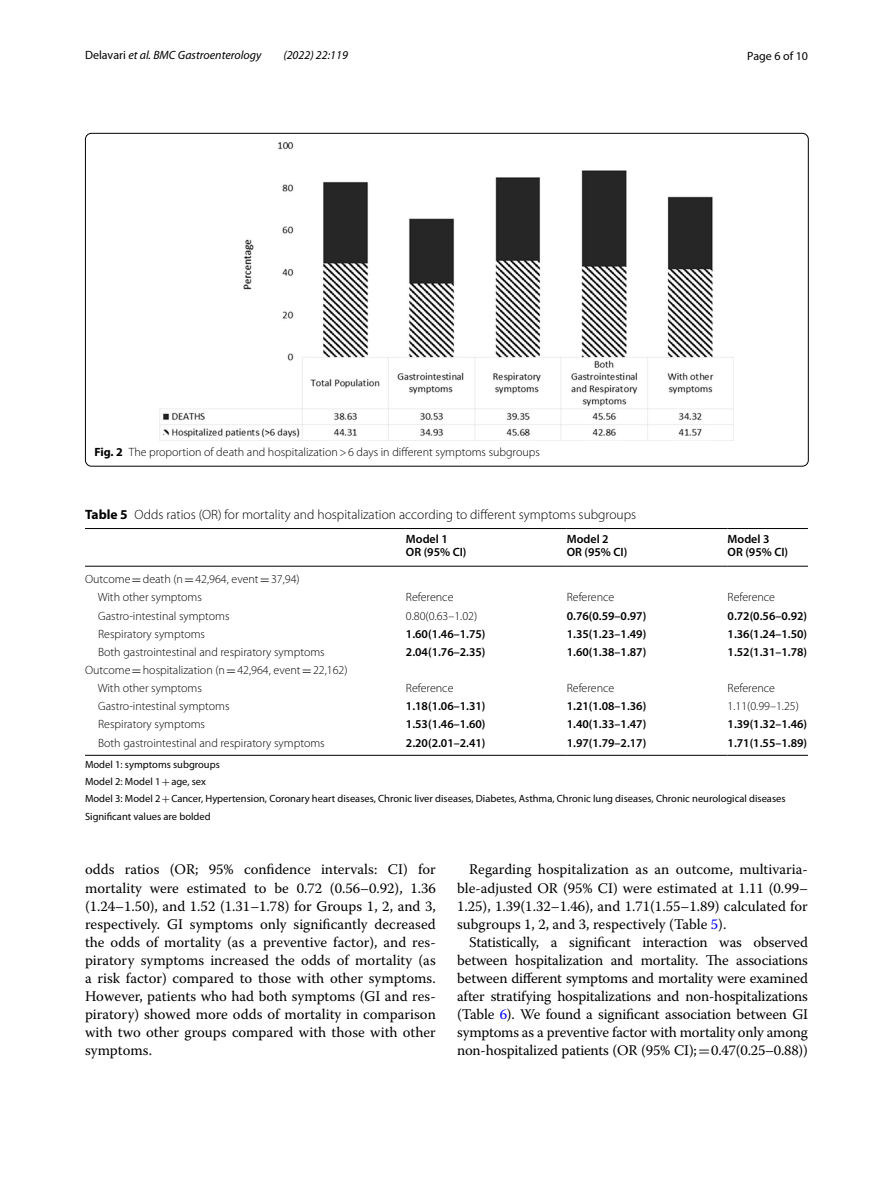
<style>
.page{position:relative;width:893px;height:1187px;background:#fff}
.page>*{position:absolute;margin:0;border:0;box-sizing:border-box;transform-origin:0 0}
.t1{font:14.7px/18px "Warnock Pro";color:#000;text-align:justify}
.t2{font:300 13.5px "Myriad Pro";color:#000}
.t3{font:300 12px/18.1px "Myriad Pro";color:#000}
.t4{font:600 12px/13.5px "Myriad Pro";color:#000}
.t5{font:italic 12px "Myriad Pro";color:#000}
.t6{font:12px "Myriad Pro";color:#000}
.t7{font:10.5px/17px "Myriad Pro";color:#000}
.s1{font-style:normal}
.s2{font-weight:700}
.s3{font-family:"MTSY";font-weight:400}
.s4{font-family:"MTSY"}
.s5{color:#00f}
</style>
<div class="page">
<img style="left:160px;top:142px;width:574px;height:299px">
<hr style="left:85px;top:528px;width:321px;height:1px;background:#000">
<hr style="left:85px;top:566px;width:321px;height:1px;background:#000">
<hr style="left:406px;top:528px;width:161px;height:1px;background:#000">
<hr style="left:406px;top:566px;width:161px;height:1px;background:#000">
<hr style="left:567px;top:528px;width:161px;height:1px;background:#000">
<hr style="left:567px;top:566px;width:161px;height:1px;background:#000">
<hr style="left:728px;top:528px;width:80px;height:1px;background:#000">
<hr style="left:728px;top:566px;width:80px;height:1px;background:#000">
<hr style="left:85px;top:755px;width:321px;height:1px;background:#000">
<hr style="left:406px;top:755px;width:161px;height:1px;background:#000">
<hr style="left:567px;top:755px;width:161px;height:1px;background:#000">
<hr style="left:728px;top:755px;width:80px;height:1px;background:#000">
<p class="t5" style="left:85px;top:48px;width:178px"><span class="s1">Delavari</span> et al. BMC Gastroenterology</p>
<p class="t5" style="left:283px;top:48px;width:66px">(2022) 22:119</p>
<p class="t6" style="left:747px;top:48px;width:62px">Page 6 of 10</p>
<p class="t3" style="left:94px;top:443px;width:447px"><span class="s2">Fig. 2</span> The proportion of death and hospitalization&gt;6 days in different symptoms subgroups</p>
<p class="t2" style="left:85px;top:506px;width:553px"><span class="s2">Table 5</span> Odds ratios (OR) for mortality and hospitalization according to different symptoms subgroups</p>
<p class="t3" style="left:98px;top:570px;width:203px;text-indent:-13px">Outcome<span class="s3">=</span>death (n<span class="s3">=</span>42,964, event<span class="s3">=</span>37,94)<br>With other symptoms</p>
<p class="t4" style="left:406px;top:532px;width:62px">Model 1<br>OR (95% CI)</p>
<p class="t4" style="left:567px;top:532px;width:62px">Model 2<br>OR (95% CI)</p>
<p class="t4" style="left:728px;top:532px;width:62px">Model 3<br>OR (95% CI)</p>
<p class="t3" style="left:406px;top:588px;width:49px">Reference</p>
<p class="t3" style="left:567px;top:588px;width:49px">Reference</p>
<p class="t3" style="left:728px;top:588px;width:49px">Reference</p>
<p class="t3" style="left:98px;top:606px;width:133px">Gastro-intestinal symptoms</p>
<p class="t3" style="left:406px;top:606px;width:73px">0.80(0.63–1.02)</p>
<p class="t4" style="left:567px;top:608px;width:81px">0.76(0.59–0.97)</p>
<p class="t4" style="left:728px;top:608px;width:81px">0.72(0.56–0.92)</p>
<p class="t3" style="left:98px;top:624px;width:108px">Respiratory symptoms</p>
<p class="t4" style="left:406px;top:626px;width:81px">1.60(1.46–1.75)</p>
<p class="t4" style="left:567px;top:626px;width:81px">1.35(1.23–1.49)</p>
<p class="t4" style="left:728px;top:626px;width:81px">1.36(1.24–1.50)</p>
<p class="t3" style="left:98px;top:643px;width:228px">Both gastrointestinal and respiratory symptoms</p>
<p class="t4" style="left:406px;top:644px;width:81px">2.04(1.76–2.35)</p>
<p class="t4" style="left:567px;top:644px;width:81px">1.60(1.38–1.87)</p>
<p class="t4" style="left:728px;top:644px;width:81px">1.52(1.31–1.78)</p>
<p class="t3" style="left:98px;top:661px;width:251px;text-indent:-13px">Outcome<span class="s3">=</span>hospitalization (n<span class="s3">=</span>42,964, event<span class="s3">=</span>22,162)<br>With other symptoms</p>
<p class="t3" style="left:406px;top:679px;width:49px">Reference</p>
<p class="t3" style="left:567px;top:679px;width:49px">Reference</p>
<p class="t3" style="left:728px;top:679px;width:49px">Reference</p>
<p class="t3" style="left:98px;top:697px;width:133px">Gastro-intestinal symptoms</p>
<p class="t4" style="left:406px;top:699px;width:81px">1.18(1.06–1.31)</p>
<p class="t4" style="left:567px;top:699px;width:81px">1.21(1.08–1.36)</p>
<p class="t3" style="left:728px;top:697px;width:73px">1.11(0.99–1.25)</p>
<p class="t3" style="left:98px;top:715px;width:108px">Respiratory symptoms</p>
<p class="t4" style="left:406px;top:717px;width:81px">1.53(1.46–1.60)</p>
<p class="t4" style="left:567px;top:717px;width:81px">1.40(1.33–1.47)</p>
<p class="t4" style="left:728px;top:717px;width:81px">1.39(1.32–1.46)</p>
<p class="t3" style="left:98px;top:733px;width:228px">Both gastrointestinal and respiratory symptoms</p>
<p class="t4" style="left:406px;top:735px;width:81px">2.20(2.01–2.41)</p>
<p class="t4" style="left:567px;top:735px;width:81px">1.97(1.79–2.17)</p>
<p class="t4" style="left:728px;top:735px;width:81px">1.71(1.55–1.89)</p>
<p class="t7" style="left:85px;top:756px;width:702px">Model 1: symptoms subgroups<br>Model 2: Model 1<span class="s4">+</span>age, sex<br>Model 3: Model 2<span class="s4">+</span>Cancer, Hypertension, Coronary heart diseases, Chronic liver diseases, Diabetes, Asthma, Chronic lung diseases, Chronic neurological diseases Significant values are bolded</p>
<p class="t1" style="left:85px;top:860px;width:352px">odds ratios (OR; 95% confidence intervals: CI) for mortality were estimated to be 0.72 (0.56–0.92), 1.36 (1.24–1.50), and 1.52 (1.31–1.78) for Groups 1, 2, and 3, respectively. GI symptoms only significantly decreased the odds of mortality (as a preventive factor), and res&shy;piratory symptoms increased the odds of mortality (as a risk factor) compared to those with other symptoms.<br>However, patients who had both symptoms (GI and res&shy;piratory) showed more odds of mortality in comparison with two other groups compared with those with other symptoms.</p>
<p class="t1" style="left:457px;top:860px;width:352px;text-indent:12px">Regarding hospitalization as an outcome, multivaria&shy;ble-adjusted OR (95% CI) were estimated at 1.11 (0.99– 1.25), 1.39(1.32–1.46), and 1.71(1.55–1.89) calculated for subgroups 1, 2, and 3, respectively (Table <span class="s5">5</span>).</p>
<p class="t1" style="left:457px;top:932px;width:352px;text-indent:12px">Statistically, a significant interaction was observed between hospitalization and mortality. The associations between different symptoms and mortality were examined after stratifying hospitalizations and non-hospitalizations (Table <span class="s5">6</span>). We found a significant association between GI symptoms as a preventive factor with mortality only among non-hospitalized patients (OR (95% CI);<span class="s4">=</span>0.47(0.25–0.88))</p>
</div>
